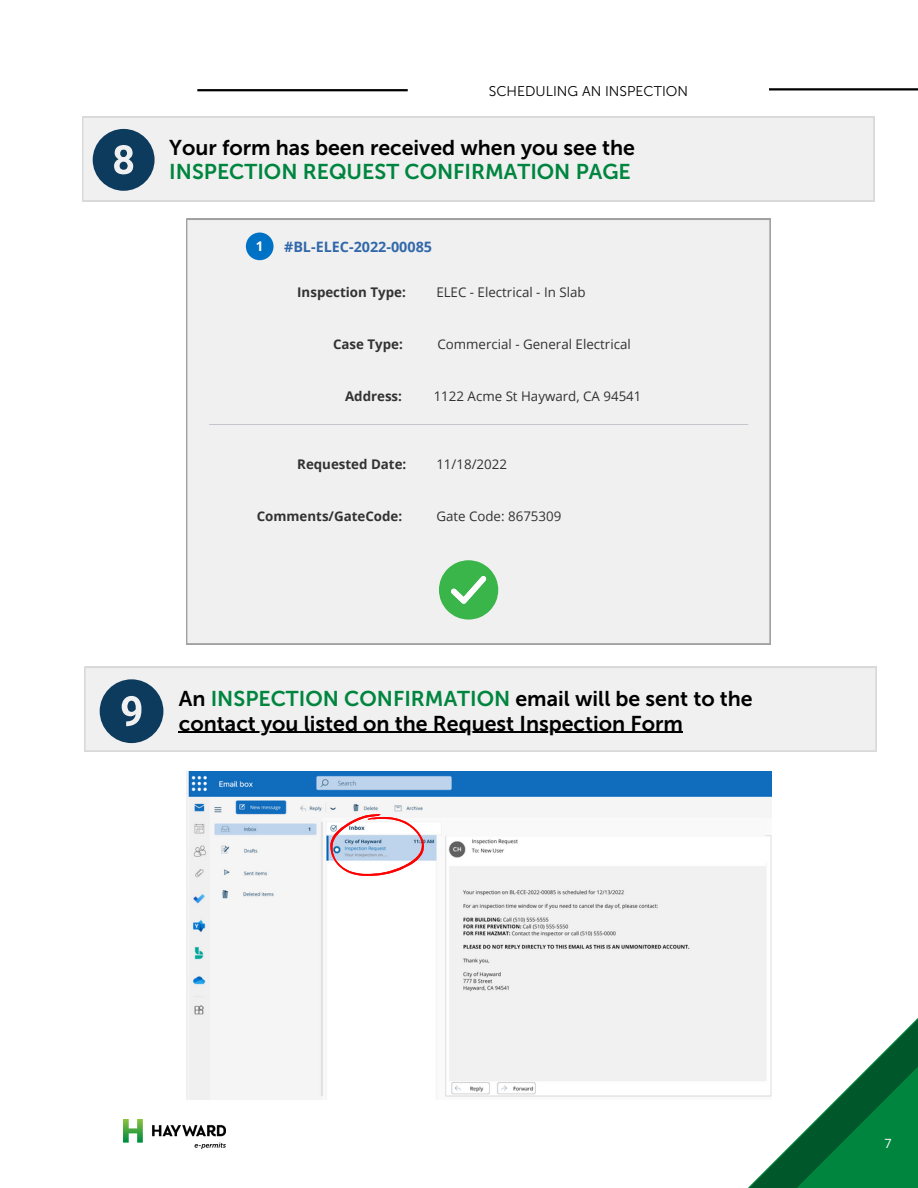
<style>
.page{position:relative;width:918px;height:1188px;background:#fff}
.page>*{position:absolute;margin:0;border:0;box-sizing:border-box;transform-origin:0 0}
.t1{font:21.3px/24.8px "Museo Sans 700";color:#000}
.t2{font:21.3px "Museo Sans 700";color:#00853f}
.t3{font:700 14.4px "Open Sans";color:#3168aa}
.t4{font:14.1px "Museo Sans 300";color:#000}
.t5{font:13.35px "Open Sans";color:#333232}
.t6{font:700 13.35px "Open Sans";color:#333232}
.t7{font:700 13.35px "Open Sans";color:#fff}
.t8{font:12.75px "Open Sans";color:#fff}
.s1{color:#00853f}
</style>
<div class="page">
<hr style="left:197px;top:89px;width:211px;height:2px;background:#000">
<hr style="left:769px;top:88px;width:149px;height:2px;background:#000">
<svg style="left:748px;top:1018px;width:170px;height:170px"></svg>
<img style="left:123px;top:1119px;width:102px;height:30px">
<div style="left:84px;top:667px;width:792px;height:84px;background:#f0f0f0"></div>
<hr style="left:179px;top:732px;width:504px;height:1px;background:#000">
<svg style="left:100px;top:679px;width:63px;height:64px"></svg>
<div style="left:82px;top:117px;width:792px;height:84px;background:#f0f0f0"></div>
<svg style="left:93px;top:129px;width:62px;height:62px"></svg>
<div style="left:186px;top:219px;width:584px;height:425px;background:#f0f0f0"></div>
<div style="left:246px;top:233px;width:28px;height:27px;background:#0072c5;border-radius:50%"></div>
<hr style="left:209px;top:424px;width:539px;height:1px;background:#c5c5cb">
<svg style="left:439px;top:560px;width:59px;height:60px"></svg>
<img style="left:186px;top:771px;width:585px;height:329px">
<svg style="left:330px;top:814px;width:94px;height:62px"></svg>
<p class="t4" style="left:489px;top:83px;width:201px">SCHEDULING AN INSPECTION</p>
<p class="t1" style="left:169px;top:135px;width:467px">Your form has been received when you see the</p>
<p class="t2" style="left:169px;top:159px;width:463px">INSPECTION REQUEST CONFIRMATION PAGE</p>
<p class="t7" style="left:256px;top:237px;width:9px">1</p>
<p class="t3" style="left:284px;top:237px;width:150px">#BL-ELEC-2022-00085</p>
<p class="t6" style="left:297px;top:283px;width:110px">Inspection Type:</p>
<p class="t5" style="left:436px;top:283px;width:151px">ELEC - Electrical - In Slab</p>
<p class="t6" style="left:333px;top:335px;width:71px">Case Type:</p>
<p class="t5" style="left:437px;top:335px;width:195px">Commercial - General Electrical</p>
<p class="t6" style="left:345px;top:387px;width:58px">Address:</p>
<p class="t5" style="left:434px;top:387px;width:209px">1122 Acme St Hayward, CA 94541</p>
<p class="t6" style="left:297px;top:454px;width:111px">Requested Date:</p>
<p class="t5" style="left:436px;top:454px;width:72px">11/18/2022</p>
<p class="t6" style="left:257px;top:507px;width:147px">Comments/GateCode:</p>
<p class="t5" style="left:436px;top:507px;width:127px">Gate Code: 8675309</p>
<p class="t1" style="left:179px;top:686px;width:575px">An <span class="s1">INSPECTION CONFIRMATION</span> email will be sent to the contact you listed on the Request Inspection Form</p>
<p class="t8" style="left:884px;top:1135px;width:9px">7</p>
</div>
